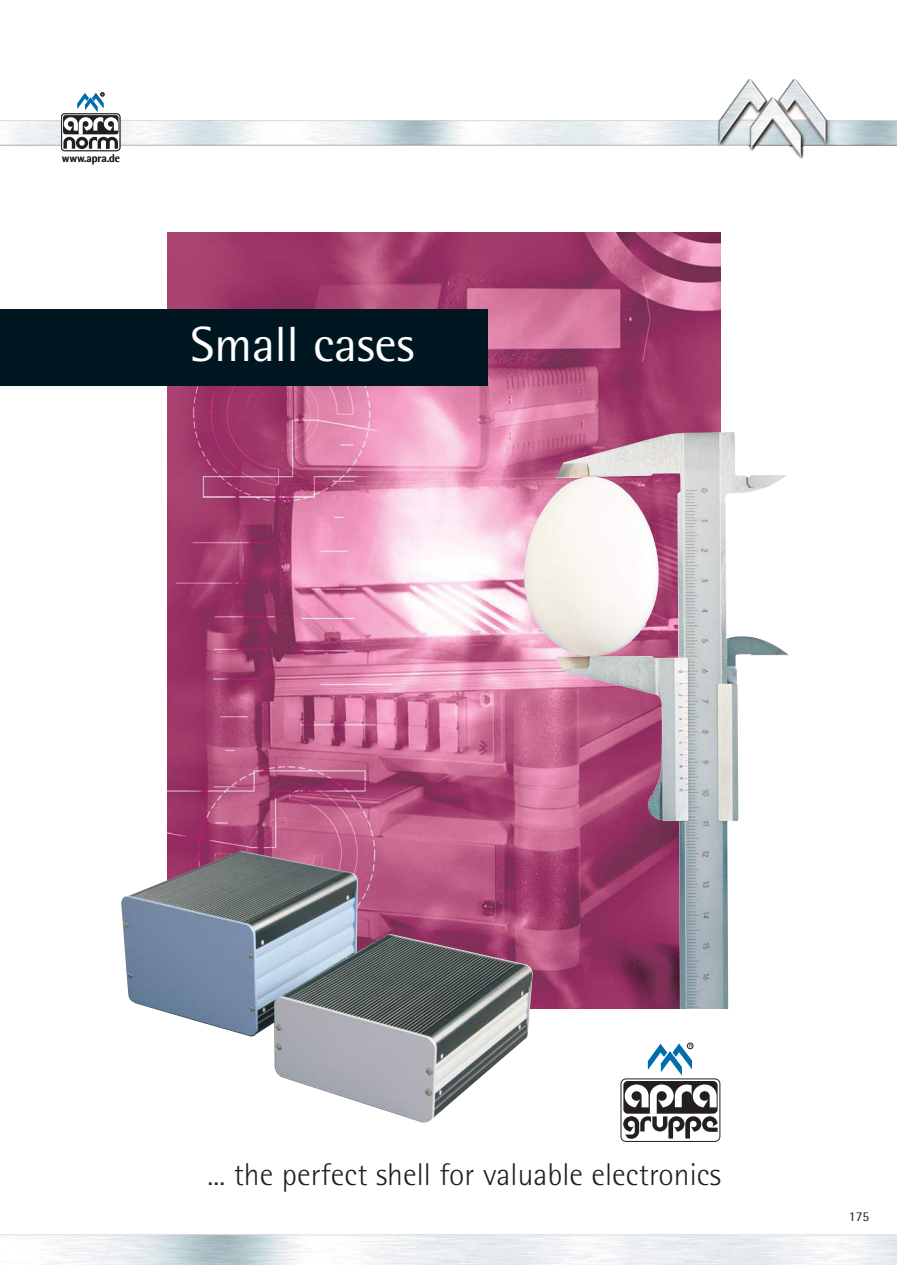
<style>
.page{position:relative;width:897px;height:1265px;background:#fff}
.page>*{position:absolute;margin:0;border:0;box-sizing:border-box;transform-origin:0 0}
.t1{font:49.5px "Agfa Rotis Semisans";color:#fff}
.t2{font:300 31.5px "Agfa Rotis Semisans";color:#231f20}
.t3{font:13.5px "Agfa Rotis Semisans";color:#231f20}
.t4{font:700 11.25px "Agfa Rotis Semisans";letter-spacing:-.005em;color:#231f20}
</style>
<div class="page">
<img style="left:0;top:79px;width:896px;height:80px">
<svg style="left:61px;top:114px;width:59px;height:37px"></svg>
<svg style="left:63px;top:93px;width:55px;height:56px"></svg>
<img style="left:167px;top:233px;width:553px;height:617px">
<img style="left:524px;top:432px;width:264px;height:577px">
<img style="left:121px;top:850px;width:411px;height:272px">
<div style="left:0;top:309px;width:488px;height:77px;background:#001722"></div>
<div style="left:620px;top:1078px;width:100px;height:64px;background:#fff;border:1px solid #231f20;border-radius:5px"></div>
<svg style="left:647px;top:1043px;width:44px;height:32px"></svg>
<div style="left:686px;top:1043px;width:7px;height:6px;border:1px solid #231f20;border-radius:50%"></div>
<div style="left:623px;top:1081px;width:94px;height:32px;background:#231f20;border-radius:4px"></div>
<svg style="left:623px;top:1084px;width:94px;height:55px"></svg>
<p class="t4" style="left:62px;top:154px;width:60px">www.apra.de</p>
<h1 class="t1" style="left:190px;top:326px;width:225px">Small cases</h1>
<p class="t2" style="left:207px;top:1163px;width:514px">... the perfect shell for valuable electronics</p>
<p class="t3" style="left:848px;top:1211px;width:22px">175</p>
</div>
